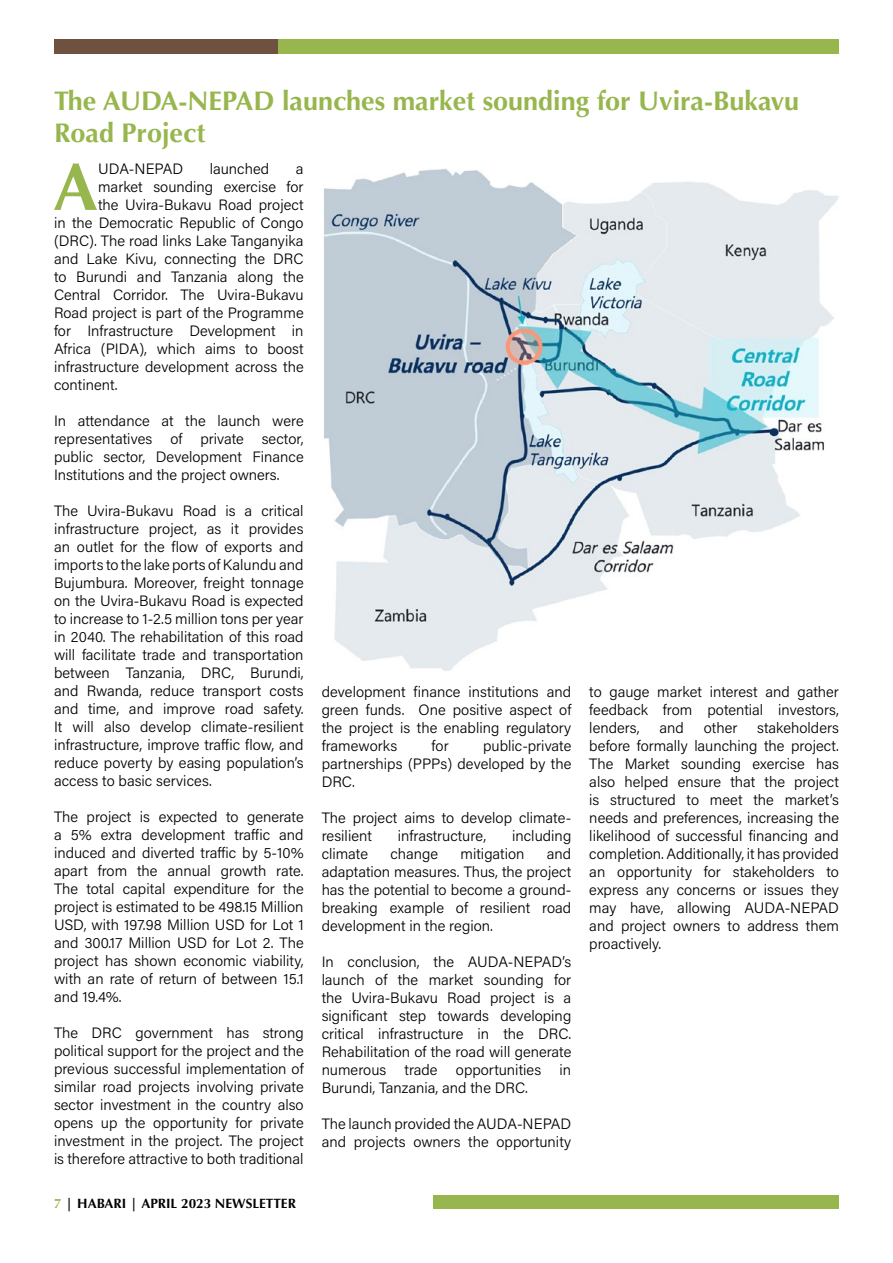
<style>
.page{position:relative;width:893px;height:1263px;background:#fff}
.page>*{position:absolute;margin:0;border:0;box-sizing:border-box;transform-origin:0 0}
.t1{font:700 67.5px "Optima";color:#97b64d}
.t2{font:700 27px/32.4px "Optima";color:#97b64d}
.t3{font:15px/18px "Acumin Variable Concept";color:#000;text-align:justify}
.t4{font:700 13.5px "Optima";color:#000}
.s1{color:#97b64d}
</style>
<div class="page">
<div style="left:277px;top:40px;width:562px;height:14px;background:#97b64d"></div>
<div style="left:54px;top:40px;width:223px;height:14px;background:#6e513f"></div>
<div style="left:434px;top:1195px;width:405px;height:14px;background:#97b64d"></div>
<img style="left:323px;top:168px;width:516px;height:503px">
<h2 class="t2" style="left:54px;top:85px;width:747px">The AUDA-NEPAD launches market sounding for Uvira-Bukavu<br>Road Project</h2>
<h1 class="t1" style="left:53px;top:148px;width:47px">A</h1>
<p class="t3" style="left:98px;top:159px;width:87px">UDA-NEPAD</p>
<p class="t3" style="left:210px;top:159px;width:61px">launched</p>
<p class="t3" style="left:296px;top:159px;width:9px">a</p>
<p class="t3" style="left:98px;top:177px;width:207px">market sounding exercise for</p>
<p class="t3" style="left:98px;top:195px;width:207px">the Uvira-Bukavu Road project</p>
<p class="t3" style="left:54px;top:213px;width:251px">in the Democratic Republic of Congo</p>
<p class="t3" style="left:54px;top:231px;width:251px">(DRC). The road links Lake Tanganyika</p>
<p class="t3" style="left:54px;top:249px;width:251px">and Lake Kivu, connecting the DRC</p>
<p class="t3" style="left:54px;top:267px;width:251px">to Burundi and Tanzania along the</p>
<p class="t3" style="left:54px;top:285px;width:251px">Central Corridor. The Uvira-Bukavu</p>
<p class="t3" style="left:54px;top:303px;width:251px">Road project is part of the Programme</p>
<p class="t3" style="left:54px;top:321px;width:251px">for Infrastructure Development in</p>
<p class="t3" style="left:54px;top:339px;width:251px">Africa (PIDA), which aims to boost</p>
<p class="t3" style="left:54px;top:357px;width:251px">infrastructure development across the</p>
<p class="t3" style="left:54px;top:375px;width:65px">continent.</p>
<p class="t3" style="left:54px;top:411px;width:251px">In attendance at the launch were representatives of private sector, public sector, Development Finance Institutions and the project owners.</p>
<p class="t3" style="left:54px;top:501px;width:251px">The Uvira-Bukavu Road is a critical infrastructure project, as it provides an outlet for the flow of exports and imports to the lake ports of Kalundu and Bujumbura. Moreover, freight tonnage on the Uvira-Bukavu Road is expected to increase to 1-2.5 million tons per year in 2040. The rehabilitation of this road will facilitate trade and transportation between Tanzania, DRC, Burundi, and Rwanda, reduce transport costs and time, and improve road safety.<br>It will also develop climate-resilient infrastructure, improve traffic flow, and reduce poverty by easing population’s access to basic services.</p>
<p class="t3" style="left:54px;top:807px;width:251px">The project is expected to generate a 5% extra development traffic and induced and diverted traffic by 5-10% apart from the annual growth rate.<br>The total capital expenditure for the project is estimated to be 498.15 Million USD, with 197.98 Million USD for Lot 1 and 300.17 Million USD for Lot 2. The project has shown economic viability, with an rate of return of between 15.1 and 19.4%.</p>
<p class="t3" style="left:54px;top:1023px;width:251px">The DRC government has strong political support for the project and the previous successful implementation of similar road projects involving private sector investment in the country also opens up the opportunity for private investment in the project. The project is therefore attractive to both traditional</p>
<p class="t4" style="left:54px;top:1195px;width:243px"><span class="s1">7</span> | HABARI | APRIL 2023 NEWSLETTER</p>
<p class="t3" style="left:322px;top:682px;width:251px">development finance institutions and green funds. One positive aspect of the project is the enabling regulatory frameworks</p>
<p class="t3" style="left:432px;top:736px;width:19px">for</p>
<p class="t3" style="left:322px;top:736px;width:251px;text-indent:162px">public-private partnerships (PPPs) developed by the DRC.</p>
<p class="t3" style="left:322px;top:808px;width:251px">The project aims to develop climate&shy;resilient</p>
<p class="t3" style="left:398px;top:826px;width:90px">infrastructure,</p>
<p class="t3" style="left:512px;top:826px;width:61px">including</p>
<p class="t3" style="left:322px;top:844px;width:251px;text-indent:225px">and adaptation measures. Thus, the project has the potential to become a ground&shy;breaking example of resilient road development in the region.</p>
<p class="t3" style="left:322px;top:952px;width:251px">In conclusion, the AUDA-NEPAD’s launch of the market sounding for the Uvira-Bukavu Road project is a significant step towards developing critical infrastructure in the DRC.<br>Rehabilitation of the road will generate numerous trade opportunities in Burundi, Tanzania, and the DRC.</p>
<p class="t3" style="left:322px;top:1114px;width:251px">The launch provided the AUDA-NEPAD and projects owners the opportunity</p>
<p class="t3" style="left:322px;top:844px;width:48px">climate</p>
<p class="t3" style="left:390px;top:844px;width:49px">change</p>
<p class="t3" style="left:460px;top:844px;width:66px">mitigation</p>
<p class="t3" style="left:589px;top:682px;width:251px">to gauge market interest and gather feedback from potential investors, lenders,</p>
<p class="t3" style="left:589px;top:718px;width:251px;text-indent:168px">stakeholders before formally launching the project.<br>The Market sounding exercise has also helped ensure that the project is structured to meet the market’s needs and preferences, increasing the likelihood of successful financing and completion. Additionally, it has provided an opportunity for stakeholders to express any concerns or issues they may have, allowing AUDA-NEPAD and project owners to address them proactively.</p>
<p class="t3" style="left:659px;top:718px;width:26px">and</p>
<p class="t3" style="left:704px;top:718px;width:35px">other</p>
</div>
